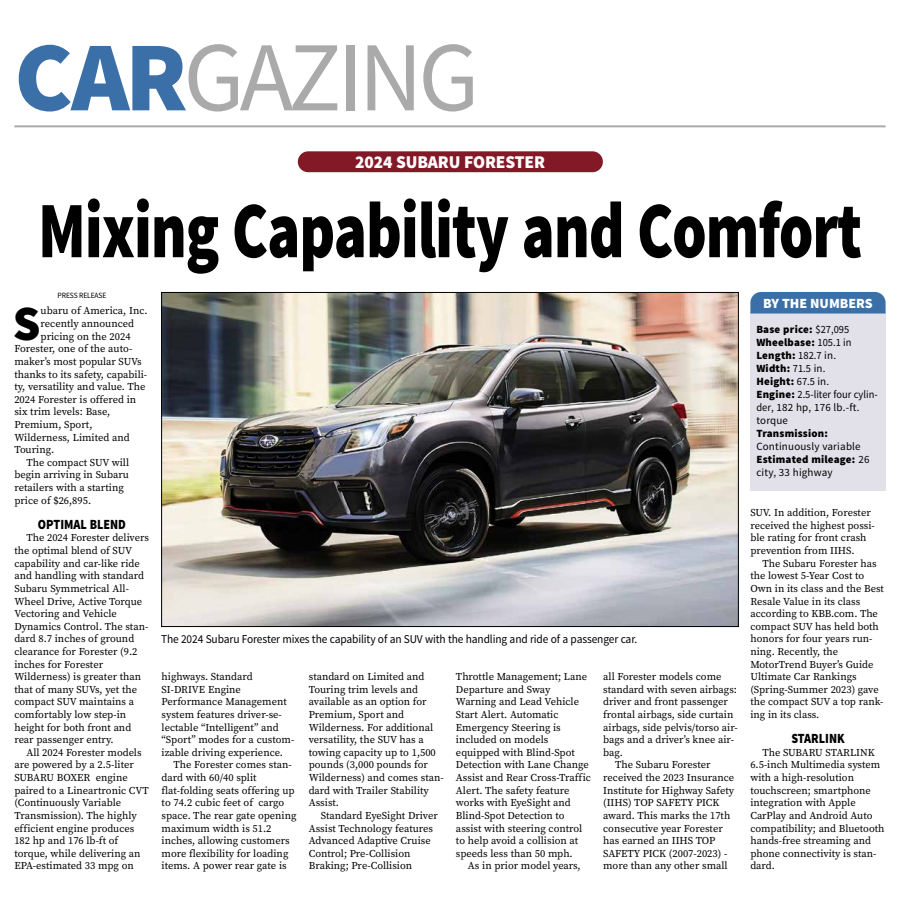
<style>
.page{position:relative;width:900px;height:908px;background:#fff}
.page>*{position:absolute;margin:0;border:0;box-sizing:border-box;transform-origin:0 0}
.t1{font:99px "Source Sans Pro";letter-spacing:-.04em;color:#aaa}
.t2{font:900 80px "Source Sans Pro";letter-spacing:-.015em;color:#000;scale:.77 1}
.t3{font:900 49.3px "Source Sans Pro";color:#000}
.t4{font:900 18px "Source Sans Pro";letter-spacing:-.01em;color:#fff}
.t5{font:900 14px "Source Sans Pro";color:#000;scale:.86 1}
.t6{font:900 14px "Source Sans Pro";color:#fff}
.t7{font:12px "Source Sans Pro";letter-spacing:-.01em;color:#000;scale:.95 1}
.t8{font:11px/13px "Source Sans Pro";letter-spacing:.015em;color:#000;scale:.95 1}
.t9{font:11px/13px "Source Sans Pro";letter-spacing:.015em;color:#000}
.t10{font:900 11px "Source Sans Pro";letter-spacing:.015em;color:#000}
.t11{font:10.5px/12.6px "Source Serif Pro";color:#000}
.t12{font:8px "Source Sans Pro";letter-spacing:-.02em;color:#000;scale:.95 1}
.s1{font-weight:900;color:#3b6fa8}
.s2{font-weight:900}
</style>
<div class="page">
<div style="left:298px;top:151px;width:305px;height:21px;background:#831927;border-radius:10px"></div>
<img style="left:163px;top:294px;width:574px;height:330px">
<hr style="left:14px;top:125px;width:872px;height:2px;background:#aaa">
<div style="left:750px;top:312px;width:136px;height:178px;background:#e2e1ea"></div>
<div style="left:750px;top:292px;width:136px;height:21px;background:#3b6fa8"></div>
<h1 class="t1" style="left:14px;top:16px;width:466px"><span class="s1">CAR</span>GAZING</h1>
<h3 class="t4" style="left:355px;top:150px;width:191px">2024 SUBARU FORESTER</h3>
<h2 class="t2" style="left:38px;top:178px;width:1072px">Mixing Capability and Comfort</h2>
<p class="t12" style="left:58px;top:290px;width:53px">PRESS RELEASE</p>
<h3 class="t3" style="left:13px;top:291px;width:29px">S</h3>
<p class="t11" style="left:41px;top:304px;width:109px">ubaru of America, Inc.</p>
<p class="t11" style="left:41px;top:317px;width:95px">recently announced</p>
<p class="t11" style="left:41px;top:330px;width:92px">pricing on the 2024</p>
<p class="t11" style="left:14px;top:342px;width:119px">Forester, one of the auto-</p>
<p class="t11" style="left:14px;top:355px;width:129px">maker’s most popular SUVs</p>
<p class="t11" style="left:14px;top:367px;width:134px">thanks to its safety, capabili-</p>
<p class="t11" style="left:14px;top:380px;width:133px">ty, versatility and value. The</p>
<p class="t11" style="left:14px;top:393px;width:123px">2024 Forester is offered in</p>
<p class="t11" style="left:14px;top:405px;width:97px">six trim levels: Base,</p>
<p class="t11" style="left:14px;top:418px;width:80px">Premium, Sport,</p>
<p class="t11" style="left:14px;top:430px;width:117px">Wilderness, Limited and</p>
<p class="t11" style="left:14px;top:443px;width:41px">Touring.</p>
<p class="t11" style="left:26px;top:456px;width:104px">The compact SUV will</p>
<p class="t11" style="left:14px;top:468px;width:116px">begin arriving in Subaru</p>
<p class="t11" style="left:14px;top:481px;width:111px">retailers with a starting</p>
<p class="t11" style="left:14px;top:493px;width:78px">price of $26,895.</p>
<h3 class="t5" style="left:38px;top:515px;width:104px">OPTIMAL BLEND</h3>
<p class="t11" style="left:14px;top:531px;width:136px;text-indent:12px">The 2024 Forester delivers the optimal blend of SUV capability and car-like ride and handling with standard<br>Subaru Symmetrical All-<br>Wheel Drive, Active Torque<br>Vectoring and Vehicle<br>Dynamics Control. The stan&shy;dard 8.7 inches of ground clearance for Forester (9.2 inches for Forester<br>Wilderness) is greater than that of many SUVs, yet the compact SUV maintains a comfortably low step-in height for both front and rear passenger entry.</p>
<p class="t11" style="left:14px;top:745px;width:136px;text-indent:12px">All 2024 Forester models are powered by a 2.5-liter<br>SUBARU BOXER engine paired to a Lineartronic CVT (Continuously Variable<br>Transmission). The highly efficient engine produces<br>182 hp and 176 lb-ft of torque, while delivering an<br>EPA-estimated 33 mpg on</p>
<p class="t7" style="left:161px;top:631px;width:503px">The 2024 Subaru Forester mixes the capability of an SUV with the handling and ride of a passenger car.</p>
<p class="t11" style="left:162px;top:670px;width:134px">highways. Standard<br>SI-DRIVE Engine<br>Performance Management system features driver-se&shy;lectable “Intelligent” and “Sport” modes for a custom&shy;izable driving experience.</p>
<p class="t11" style="left:162px;top:758px;width:136px;text-indent:12px">The Forester comes stan&shy;dard with 60/40 split flat-folding seats offering up to 74.2 cubic feet of cargo space. The rear gate opening maximum width is 51.2 inches, allowing customers more flexibility for loading items. A power rear gate is</p>
<p class="t11" style="left:309px;top:670px;width:136px">standard on Limited and<br>Touring trim levels and available as an option for<br>Premium, Sport and<br>Wilderness. For additional versatility, the SUV has a towing capacity up to 1,500 pounds (3,000 pounds for<br>Wilderness) and comes stan&shy;dard with Trailer Stability<br>Assist.</p>
<p class="t11" style="left:309px;top:808px;width:131px;text-indent:12px">Standard EyeSight Driver<br>Assist Technology features<br>Advanced Adaptive Cruise<br>Control; Pre-Collision<br>Braking; Pre-Collision</p>
<p class="t11" style="left:456px;top:670px;width:136px">Throttle Management; Lane<br>Departure and Sway<br>Warning and Lead Vehicle<br>Start Alert. Automatic<br>Emergency Steering is included on models equipped with Blind-Spot<br>Detection with Lane Change<br>Assist and Rear Cross-Traffic<br>Alert. The safety feature works with EyeSight and<br>Blind-Spot Detection to assist with steering control to help avoid a collision at speeds less than 50 mph.</p>
<p class="t11" style="left:468px;top:859px;width:114px">As in prior model years,</p>
<p class="t11" style="left:603px;top:670px;width:120px">all Forester models come</p>
<p class="t11" style="left:603px;top:682px;width:135px">standard with seven airbags:</p>
<p class="t11" style="left:603px;top:695px;width:126px">driver and front passenger</p>
<p class="t11" style="left:603px;top:708px;width:132px">frontal airbags, side curtain</p>
<p class="t11" style="left:603px;top:720px;width:136px">airbags, side pelvis/torso air-</p>
<p class="t11" style="left:603px;top:733px;width:132px">bags and a driver’s knee air-</p>
<p class="t11" style="left:603px;top:745px;width:21px">bag.</p>
<p class="t11" style="left:615px;top:758px;width:97px">The Subaru Forester</p>
<p class="t11" style="left:603px;top:771px;width:133px">received the 2023 Insurance</p>
<p class="t11" style="left:603px;top:783px;width:133px">Institute for Highway Safety</p>
<p class="t11" style="left:603px;top:796px;width:118px">(IIHS) TOP SAFETY PICK</p>
<p class="t11" style="left:603px;top:808px;width:129px">award. This marks the 17th</p>
<p class="t11" style="left:603px;top:821px;width:121px">consecutive year Forester</p>
<p class="t11" style="left:603px;top:834px;width:114px">has earned an IIHS TOP</p>
<p class="t11" style="left:603px;top:846px;width:126px">SAFETY PICK (2007-2023) -</p>
<p class="t11" style="left:603px;top:859px;width:126px">more than any other small</p>
<h3 class="t6" style="left:763px;top:294px;width:111px">BY THE NUMBERS</h3>
<p class="t8" style="left:756px;top:322px;width:129px"><span class="s2">Base price:</span> $27,095<br><span class="s2">Wheelbase:</span> 105.1 in<br><span class="s2">Length:</span> 182.7 in.<br><span class="s2">Width:</span> 71.5 in.<br><span class="s2">Height:</span> 67.5 in.<br><span class="s2">Engine:</span> 2.5-liter four cylin&shy;der, 182 hp, 176 lb.-ft. torque</p>
<p class="t10" style="left:756px;top:426px;width:73px">Transmission:</p>
<p class="t9" style="left:756px;top:439px;width:115px">Continuously variable<br><span class="s2">Estimated mileage:</span> 26 city, 33 highway</p>
<p class="t11" style="left:750px;top:506px;width:126px">SUV. In addition, Forester received the highest possi&shy;ble rating for front crash prevention from IIHS.</p>
<p class="t11" style="left:750px;top:556px;width:135px;text-indent:12px">The Subaru Forester has the lowest 5-Year Cost to<br>Own in its class and the Best<br>Resale Value in its class according to KBB.com. The compact SUV has held both honors for four years run&shy;ning. Recently, the<br>MotorTrend Buyer’s Guide<br>Ultimate Car Rankings (Spring-Summer 2023) gave the compact SUV a top rank&shy;ing in its class.</p>
<h3 class="t5" style="left:791px;top:729px;width:63px">STARLINK</h3>
<p class="t11" style="left:750px;top:745px;width:136px;text-indent:12px">The SUBARU STARLINK<br>6.5-inch Multimedia system with a high-resolution touchscreen; smartphone integration with Apple<br>CarPlay and Android Auto compatibility; and Bluetooth hands-free streaming and phone connectivity is stan&shy;dard.</p>
</div>
